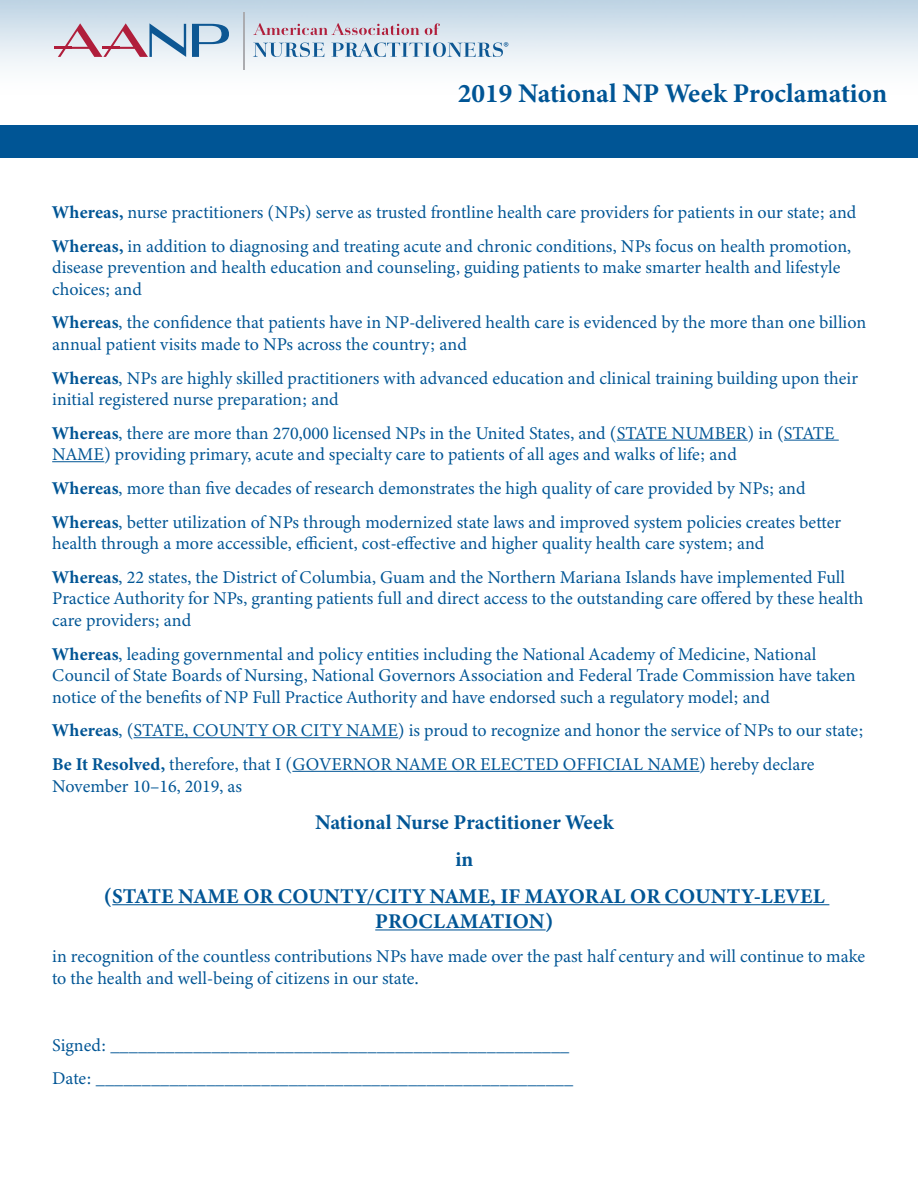
<style>
.page{position:relative;width:918px;height:1188px;background:#fff}
.page>*{position:absolute;margin:0;border:0;box-sizing:border-box;transform-origin:0 0}
.t1{font:700 27px "Minion 3";color:#005595}
.t2{font:700 21px/25.2px "Minion 3";letter-spacing:.005em;color:#005595;text-align:center}
.t3{font:18px/21.6px "Minion 3";color:#005595}
.s1{font-weight:700}
</style>
<div class="page">
<hr style="left:617px;top:440px;width:131px;height:1px;background:#005595">
<hr style="left:784px;top:440px;width:55px;height:1px;background:#005595">
<hr style="left:52px;top:461px;width:52px;height:1px;background:#005595">
<hr style="left:134px;top:737px;width:264px;height:1px;background:#005595">
<hr style="left:292px;top:771px;width:408px;height:1px;background:#005595">
<hr style="left:112px;top:904px;width:717px;height:1px;background:#005595">
<hr style="left:375px;top:929px;width:171px;height:1px;background:#005595">
<div style="left:0;top:125px;width:918px;height:33px;background:#005595"></div>
<svg style="left:253px;top:43px;width:71px;height:14px"></svg>
<hr style="left:243px;top:12px;width:2px;height:58px;background:#abacb0">
<svg style="left:192px;top:24px;width:37px;height:33px"></svg>
<svg style="left:54px;top:23px;width:132px;height:34px;background:#c4b9c9"></svg>
<svg style="left:253px;top:23px;width:187px;height:12px;background:#ccb4c2"></svg>
<svg style="left:331px;top:42px;width:177px;height:15px;background:#a8c3d8"></svg>
<p class="t1" style="left:458px;top:74px;width:431px">2019 National NP Week Proclamation</p>
<p class="t3" style="left:52px;top:201px;width:806px"><span class="s1">Whereas,</span> nurse practitioners (NPs) serve as trusted frontline health care providers for patients in our state; and</p>
<p class="t3" style="left:52px;top:235px;width:801px"><span class="s1">Whereas,</span> in addition to diagnosing and treating acute and chronic conditions, NPs focus on health promotion, disease prevention and health education and counseling, guiding patients to make smarter health and lifestyle choices; and</p>
<p class="t3" style="left:52px;top:312px;width:816px"><span class="s1">Whereas</span>, the confidence that patients have in NP-delivered health care is evidenced by the more than one billion annual patient visits made to NPs across the country; and</p>
<p class="t3" style="left:52px;top:367px;width:807px"><span class="s1">Whereas</span>, NPs are highly skilled practitioners with advanced education and clinical training building upon their initial registered nurse preparation; and</p>
<p class="t3" style="left:52px;top:422px;width:784px"><span class="s1">Whereas</span>, there are more than 270,000 licensed NPs in the United States, and (STATE NUMBER) in (STATE<br>NAME) providing primary, acute and specialty care to patients of all ages and walks of life; and</p>
<p class="t3" style="left:52px;top:477px;width:755px"><span class="s1">Whereas</span>, more than five decades of research demonstrates the high quality of care provided by NPs; and</p>
<p class="t3" style="left:52px;top:511px;width:790px"><span class="s1">Whereas</span>, better utilization of NPs through modernized state laws and improved system policies creates better health through a more accessible, efficient, cost-effective and higher quality health care system; and</p>
<p class="t3" style="left:52px;top:566px;width:813px"><span class="s1">Whereas</span>, 22 states, the District of Columbia, Guam and the Northern Mariana Islands have implemented Full<br>Practice Authority for NPs, granting patients full and direct access to the outstanding care offered by these health care providers; and</p>
<p class="t3" style="left:52px;top:643px;width:805px"><span class="s1">Whereas</span>, leading governmental and policy entities including the National Academy of Medicine, National<br>Council of State Boards of Nursing, National Governors Association and Federal Trade Commission have taken notice of the benefits of NP Full Practice Authority and have endorsed such a regulatory model; and</p>
<p class="t3" style="left:52px;top:720px;width:813px"><span class="s1">Whereas</span>, (STATE, COUNTY OR CITY NAME) is proud to recognize and honor the service of NPs to our state;</p>
<p class="t3" style="left:52px;top:753px;width:764px"><span class="s1">Be It Resolved,</span> therefore, that I (GOVERNOR NAME OR ELECTED OFFICIAL NAME) hereby declare<br>November 10–16, 2019, as</p>
<p class="t2" style="left:315px;top:809px;width:300px">National Nurse Practitioner Week</p>
<p class="t2" style="left:455px;top:846px;width:19px">in</p>
<p class="t2" style="left:104px;top:884px;width:722px">(STATE NAME OR COUNTY/CITY NAME, IF MAYORAL OR COUNTY-LEVEL<br>PROCLAMATION)</p>
<p class="t3" style="left:52px;top:945px;width:815px">in recognition of the countless contributions NPs have made over the past half century and will continue to make to the health and well-being of citizens in our state.</p>
<p class="t3" style="left:52px;top:1034px;width:519px">Signed: __________________________________________________</p>
<p class="t3" style="left:52px;top:1068px;width:523px">Date: ____________________________________________________</p>
</div>
